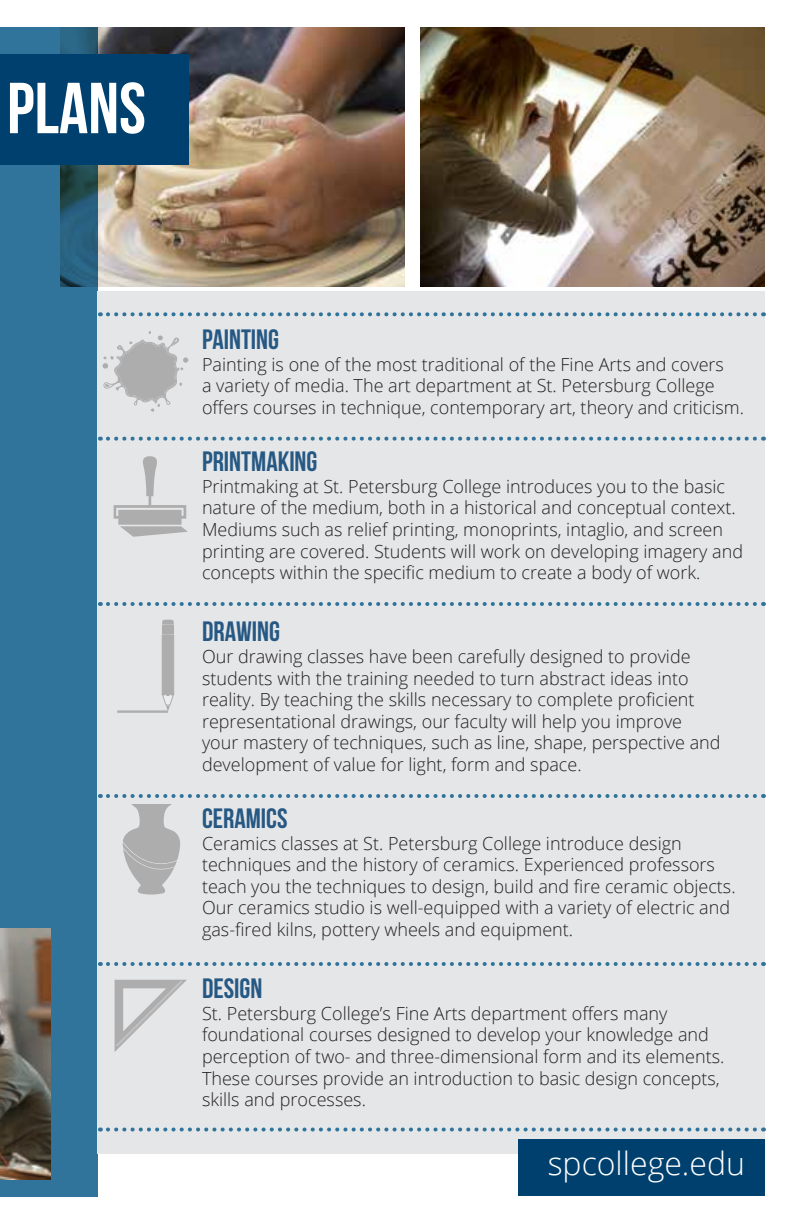
<style>
.page{position:relative;width:792px;height:1224px;background:#fff}
.page>*{position:absolute;margin:0;border:0;box-sizing:border-box;transform-origin:0 0}
.t1{font:700 72px "Bebas Neue";color:#fff}
.t2{font:300 32px "Open Sans";color:#fff}
.t3{font:700 28px "Bebas Neue";color:#265884}
.t4{font:300 18px/21.6px "Open Sans";color:#231f20}
</style>
<div class="page">
<img style="left:98px;top:27px;width:307px;height:260px">
<div style="left:0;top:27px;width:98px;height:1170px;background:#30749c"></div>
<img style="left:421px;top:27px;width:344px;height:260px">
<div style="left:98px;top:291px;width:667px;height:862px;background:#e5e6e7"></div>
<div style="left:519px;top:1139px;width:246px;height:57px;background:#00406e"></div>
<div style="left:0;top:54px;width:188px;height:111px;background:#00406e"></div>
<svg style="left:123px;top:805px;width:57px;height:90px"></svg>
<svg style="left:114px;top:456px;width:74px;height:81px"></svg>
<svg style="left:103px;top:331px;width:85px;height:81px"></svg>
<svg style="left:162px;top:620px;width:12px;height:5px"></svg>
<div style="left:162px;top:626px;width:12px;height:8px;background:#adadae"></div>
<svg style="left:161px;top:634px;width:14px;height:77px"></svg>
<hr style="left:117px;top:710px;width:51px;height:3px;background:#231f20">
<svg style="left:115px;top:980px;width:72px;height:72px"></svg>
<svg style="left:108px;top:437px;width:656px;height:4px"></svg>
<svg style="left:108px;top:312px;width:656px;height:4px"></svg>
<svg style="left:108px;top:602px;width:656px;height:4px"></svg>
<svg style="left:108px;top:794px;width:656px;height:4px"></svg>
<svg style="left:108px;top:962px;width:656px;height:4px"></svg>
<svg style="left:108px;top:1128px;width:656px;height:4px"></svg>
<img style="left:0;top:929px;width:51px;height:250px">
<h1 class="t1" style="left:7px;top:69px;width:140px">PLANS</h1>
<h3 class="t3" style="left:202px;top:324px;width:79px">PAINTING</h3>
<p class="t4" style="left:202px;top:353px;width:544px">Painting is one of the most traditional of the Fine Arts and covers<br>a variety of media. The art department at St. Petersburg College offers courses in technique, contemporary art, theory and criticism.</p>
<h3 class="t3" style="left:202px;top:446px;width:117px">PRINTMAKING</h3>
<p class="t4" style="left:202px;top:475px;width:543px">Printmaking at St. Petersburg College introduces you to the basic nature of the medium, both in a historical and conceptual context.<br>Mediums such as relief printing, monoprints, intaglio, and screen printing are covered. Students will work on developing imagery and concepts within the specific medium to create a body of work.</p>
<h3 class="t3" style="left:202px;top:616px;width:80px">DRAWING</h3>
<p class="t4" style="left:202px;top:645px;width:520px">Our drawing classes have been carefully designed to provide students with the training needed to turn abstract ideas into reality. By teaching the skills necessary to complete proficient representational drawings, our faculty will help you improve your mastery of techniques, such as line, shape, perspective and development of value for light, form and space.</p>
<h3 class="t3" style="left:202px;top:803px;width:87px">CERAMICS</h3>
<p class="t4" style="left:202px;top:832px;width:535px">Ceramics classes at St. Petersburg College introduce design techniques and the history of ceramics. Experienced professors teach you the techniques to design, build and fire ceramic objects.<br>Our ceramics studio is well-equipped with a variety of electric and gas-fired kilns, pottery wheels and equipment.</p>
<h3 class="t3" style="left:202px;top:973px;width:62px">DESIGN</h3>
<p class="t4" style="left:202px;top:1002px;width:524px">St. Petersburg College’s Fine Arts department offers many foundational courses designed to develop your knowledge and perception of two- and three-dimensional form and its elements.<br>These courses provide an introduction to basic design concepts, skills and processes.</p>
<h2 class="t2" style="left:548px;top:1142px;width:199px">spcollege.edu</h2>
</div>
